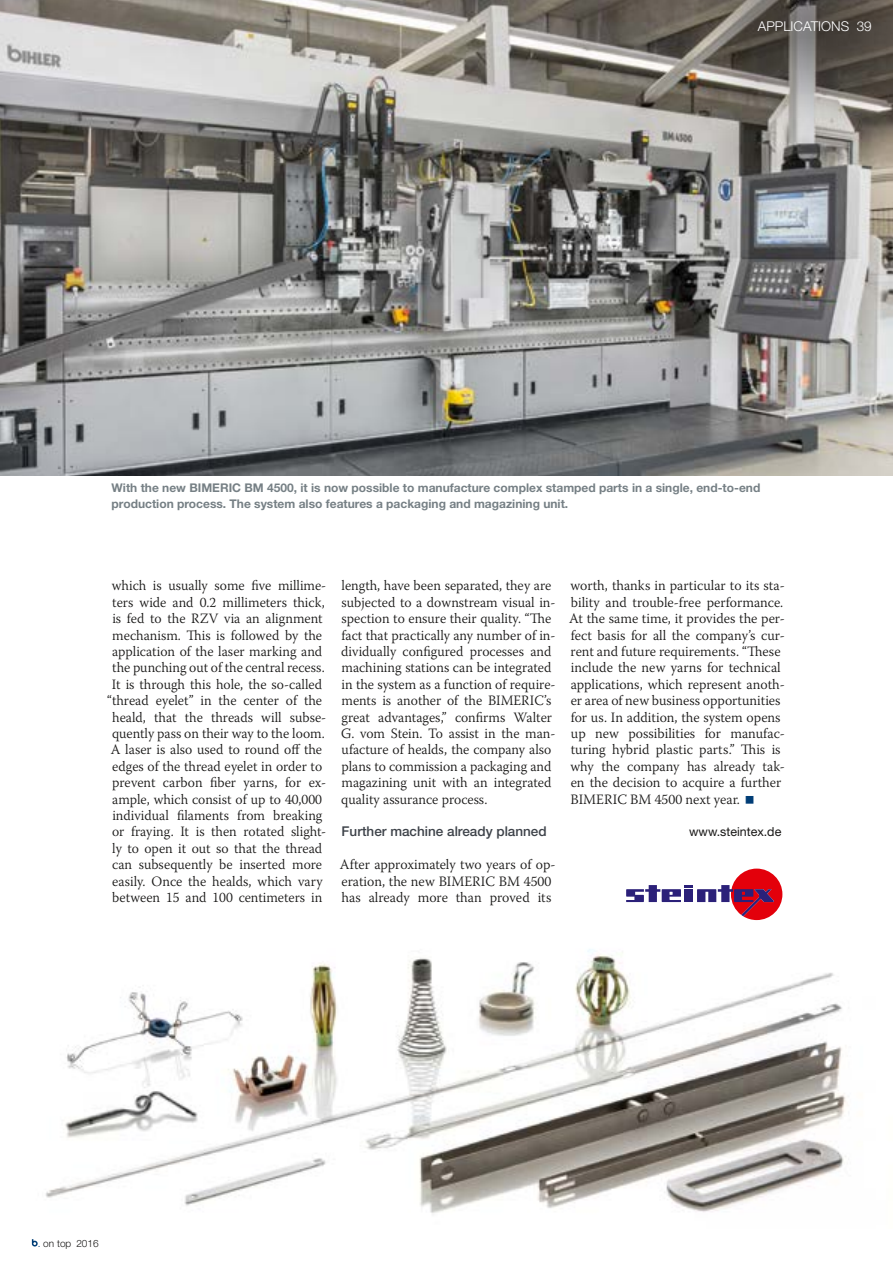
<style>
.page{position:relative;width:893px;height:1263px;background:#fff}
.page>*{position:absolute;margin:0;border:0;box-sizing:border-box;transform-origin:0 0}
.t1{font:300 14.25px/16.4px "Warnock Pro";color:#181716}
.t2{font:500 13.5px "Helvetica Neue LT Std";color:#3d4249}
.t3{font:300 13.5px "Helvetica Neue LT Std";color:#fff}
.t4{font:12.45px "Helvetica Neue LT Std";color:#181716}
.t5{font:700 12px/16.4px "Helvetica Neue LT Std";color:#768085}
.t6{font:300 10.05px "Helvetica Neue LT Std";color:#181716}
.s1{color:#003d76}
</style>
<div class="page">
<img style="left:0;top:0;width:893px;height:476px">
<svg style="left:661px;top:0;width:232px;height:133px;background:#746e68"></svg>
<img style="left:45px;top:949px;width:801px;height:265px">
<svg style="left:626px;top:868px;width:156px;height:52px"></svg>
<svg style="left:32px;top:1239px;width:6px;height:7px"></svg>
<p class="t3" style="left:758px;top:18px;width:115px">APPLICATIONS 39</p>
<p class="t5" style="left:112px;top:479px;width:650px">With the new BIMERIC BM 4500, it is now possible to manufacture complex stamped parts in a single, end-to-end production process. The system also features a packaging and magazining unit.</p>
<p class="t1" style="left:107px;top:577px;width:220px;text-align:center">which is usually some five millime&shy;ters wide and 0.2 millimeters thick, is fed to the RZV via an alignment mechanism. This is followed by the application of the laser marking and the punching out of the central recess.<br>It is through this hole, the so-called “thread eyelet” in the center of the heald, that the threads will subse&shy;quently pass on their way to the loom.<br>A laser is also used to round off the edges of the thread eyelet in order to prevent carbon fiber yarns, for ex&shy;ample, which consist of up to 40,000 individual filaments from breaking or fraying. It is then rotated slight&shy;ly to open it out so that the thread can subsequently be inserted more easily. Once the healds, which vary between 15 and 100 centimeters in</p>
<p class="t1" style="left:341px;top:577px;width:216px">length, have been separated, they are subjected to a downstream visual in&shy;spection to ensure their quality. “The fact that practically any number of in&shy;dividually configured processes and machining stations can be integrated in the system as a function of require&shy;ments is another of the BIMERIC’s great advantages,” confirms Walter G. vom Stein. To assist in the man&shy;ufacture of healds, the company also plans to commission a packaging and magazining unit with an integrated quality assurance process.</p>
<p class="t2" style="left:342px;top:824px;width:207px">Further machine already planned</p>
<p class="t1" style="left:340px;top:856px;width:217px">After approximately two years of op&shy;eration, the new BIMERIC BM 4500 has already more than proved its</p>
<p class="t1" style="left:569px;top:577px;width:217px">worth, thanks in particular to its sta&shy;bility and trouble-free performance.<br>At the same time, it provides the per&shy;fect basis for all the company’s cur&shy;rent and future requirements. “These include the new yarns for technical applications, which represent anoth&shy;er area of new business opportunities for us. In addition, the system opens up new possibilities for manufac&shy;turing hybrid plastic parts.” This is why the company has already tak&shy;en the decision to acquire a further BIMERIC BM 4500 next year.</p>
<p class="t4" style="left:689px;top:825px;width:94px">www.steintex.de</p>
<p class="t6" style="left:38px;top:1237px;width:63px"><span class="s1">.</span> on top 2016</p>
</div>
